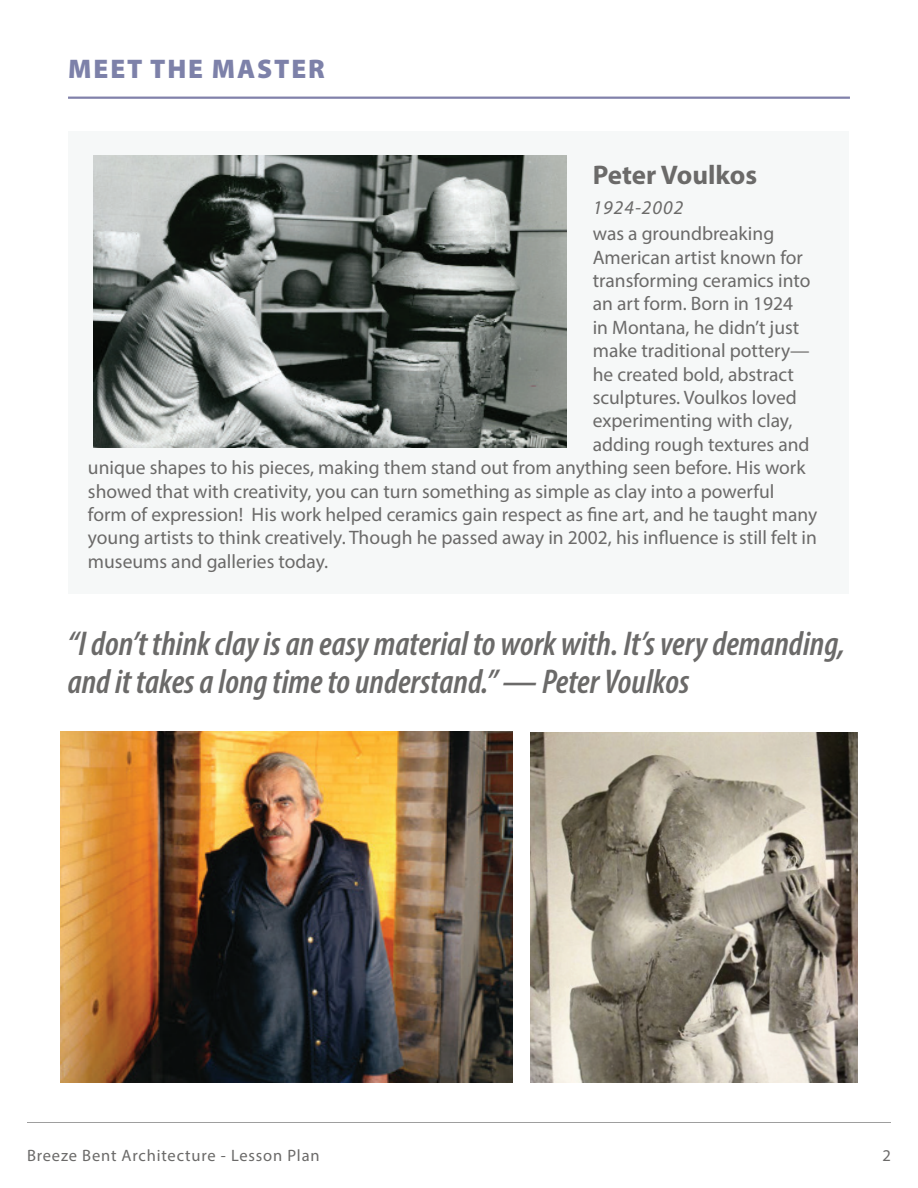
<style>
.page{position:relative;width:918px;height:1188px;background:#fff}
.page>*{position:absolute;margin:0;border:0;box-sizing:border-box;transform-origin:0 0}
.t1{font:italic 600 condensed 34.5px/37.5px "Myriad Pro";color:#6b6a69}
.t2{font:900 27px "Myriad Pro";letter-spacing:.07em;color:#7d81a9}
.t3{font:700 27px "Myriad Pro";color:#6b6a69}
.t4{font:19.5px "Myriad Pro";color:#6b6a69}
.t5{font:italic 19.5px "Myriad Pro";letter-spacing:.05em;color:#6b6a69}
.t6{font:16.5px "Myriad Pro";letter-spacing:.05em;color:#6b6a69}
</style>
<div class="page">
<hr style="left:27px;top:1123px;width:864px;height:1px;background:#9e9e9e">
<div style="left:68px;top:131px;width:780px;height:463px;background:#f6f8f8"></div>
<hr style="left:68px;top:97px;width:782px;height:2px;background:#8181aa">
<img style="left:94px;top:156px;width:472px;height:291px">
<img style="left:60px;top:731px;width:453px;height:352px">
<img style="left:530px;top:732px;width:328px;height:350px">
<h2 class="t2" style="left:68px;top:51px;width:258px">MEET THE MASTER</h2>
<h2 class="t3" style="left:593px;top:157px;width:166px">Peter Voulkos</h2>
<p class="t5" style="left:593px;top:195px;width:92px">1924-2002</p>
<p class="t4" style="left:593px;top:222px;width:183px">was a groundbreaking</p>
<p class="t4" style="left:593px;top:245px;width:212px">American artist known for</p>
<p class="t4" style="left:593px;top:268px;width:219px">transforming ceramics into</p>
<p class="t4" style="left:593px;top:292px;width:202px">an art form. Born in 1924</p>
<p class="t4" style="left:593px;top:315px;width:208px">in Montana, he didn’t just</p>
<p class="t4" style="left:593px;top:339px;width:218px">make traditional pottery—</p>
<p class="t4" style="left:593px;top:362px;width:203px">he created bold, abstract</p>
<p class="t4" style="left:593px;top:385px;width:206px">sculptures. Voulkos loved</p>
<p class="t4" style="left:593px;top:409px;width:201px">experimenting with clay,</p>
<p class="t4" style="left:593px;top:432px;width:218px">adding rough textures and</p>
<p class="t4" style="left:88px;top:456px;width:719px">unique shapes to his pieces, making them stand out from anything seen before. His work</p>
<p class="t4" style="left:88px;top:479px;width:688px">showed that with creativity, you can turn something as simple as clay into a powerful</p>
<p class="t4" style="left:88px;top:502px;width:731px">form of expression! His work helped ceramics gain respect as fine art, and he taught many</p>
<p class="t4" style="left:88px;top:526px;width:731px">young artists to think creatively. Though he passed away in 2002, his influence is still felt in</p>
<p class="t4" style="left:88px;top:549px;width:242px">museums and galleries today.</p>
<h1 class="t1" style="left:68px;top:624px;width:779px">“I don’t think clay is an easy material to work with. It’s very demanding, and it takes a long time to understand.” — Peter Voulkos</h1>
<p class="t6" style="left:27px;top:1145px;width:294px">Breeze Bent Architecture - Lesson Plan</p>
<p class="t6" style="left:883px;top:1145px;width:10px">2</p>
</div>
